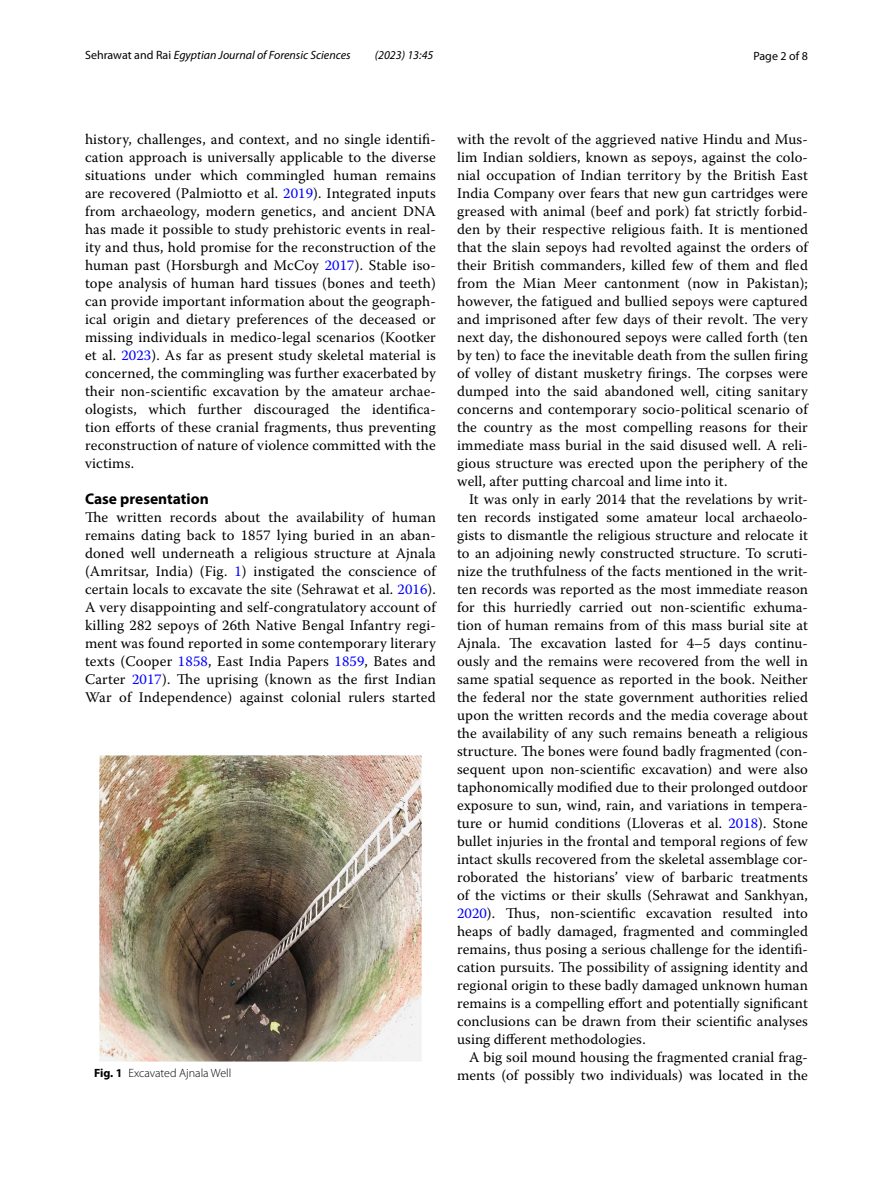
<style>
.page{position:relative;width:893px;height:1187px;background:#fff}
.page>*{position:absolute;margin:0;border:0;box-sizing:border-box;transform-origin:0 0}
.t1{font:700 15.45px "Myriad Pro";color:#000}
.t2{font:14.7px/18px "Warnock Pro";letter-spacing:.01em;color:#000;text-align:justify}
.t3{font:italic 12px "Myriad Pro";color:#000}
.t4{font:300 12px "Myriad Pro";color:#000}
.t5{font:12px "Myriad Pro";color:#000}
.t6{font:700 12px "Myriad Pro";color:#000}
.s1{font-style:normal}
.s2{color:#00f}
</style>
<div class="page">
<img style="left:100px;top:756px;width:321px;height:305px">
<p class="t3" style="left:85px;top:48px;width:267px"><span class="s1">Sehrawat and Rai</span> Egyptian Journal of Forensic Sciences</p>
<p class="t3" style="left:375px;top:48px;width:60px">(2023) 13:45</p>
<p class="t5" style="left:753px;top:48px;width:56px">Page 2 of 8</p>
<p class="t2" style="left:85px;top:130px;width:352px">history, challenges, and context, and no single identifi&shy;cation approach is universally applicable to the diverse situations under which commingled human remains are recovered (Palmiotto et al. <span class="s2">2019</span>). Integrated inputs from archaeology, modern genetics, and ancient DNA has made it possible to study prehistoric events in real&shy;ity and thus, hold promise for the reconstruction of the human past (Horsburgh and McCoy <span class="s2">2017</span>). Stable iso&shy;tope analysis of human hard tissues (bones and teeth) can provide important information about the geograph&shy;ical origin and dietary preferences of the deceased or missing individuals in medico-legal scenarios (Kootker et al. <span class="s2">2023</span>). As far as present study skeletal material is concerned, the commingling was further exacerbated by their non-scientific excavation by the amateur archae&shy;ologists, which further discouraged the identifica&shy;tion efforts of these cranial fragments, thus preventing reconstruction of nature of violence committed with the victims.</p>
<p class="t1" style="left:85px;top:488px;width:125px">Case presentation</p>
<p class="t2" style="left:85px;top:508px;width:352px">The written records about the availability of human remains dating back to 1857 lying buried in an aban&shy;doned well underneath a religious structure at Ajnala (Amritsar, India) (Fig. <span class="s2">1</span>) instigated the conscience of certain locals to excavate the site (Sehrawat et al. <span class="s2">2016</span>).<br>A very disappointing and self-congratulatory account of killing 282 sepoys of 26th Native Bengal Infantry regi&shy;ment was found reported in some contemporary literary texts (Cooper <span class="s2">1858</span>, East India Papers <span class="s2">1859</span>, Bates and Carter <span class="s2">2017</span>). The uprising (known as the first Indian War of Independence) against colonial rulers started</p>
<p class="t2" style="left:457px;top:130px;width:352px">with the revolt of the aggrieved native Hindu and Mus&shy;lim Indian soldiers, known as sepoys, against the colo&shy;nial occupation of Indian territory by the British East India Company over fears that new gun cartridges were greased with animal (beef and pork) fat strictly forbid&shy;den by their respective religious faith. It is mentioned that the slain sepoys had revolted against the orders of their British commanders, killed few of them and fled from the Mian Meer cantonment (now in Pakistan); however, the fatigued and bullied sepoys were captured and imprisoned after few days of their revolt. The very next day, the dishonoured sepoys were called forth (ten by ten) to face the inevitable death from the sullen firing of volley of distant musketry firings. The corpses were dumped into the said abandoned well, citing sanitary concerns and contemporary socio-political scenario of the country as the most compelling reasons for their immediate mass burial in the said disused well. A reli&shy;gious structure was erected upon the periphery of the well, after putting charcoal and lime into it.</p>
<p class="t2" style="left:457px;top:490px;width:352px;text-indent:12px">It was only in early 2014 that the revelations by writ&shy;ten records instigated some amateur local archaeolo&shy;gists to dismantle the religious structure and relocate it to an adjoining newly constructed structure. To scruti&shy;nize the truthfulness of the facts mentioned in the writ&shy;ten records was reported as the most immediate reason for this hurriedly carried out non-scientific exhuma&shy;tion of human remains from of this mass burial site at Ajnala. The excavation lasted for 4–5 days continu&shy;ously and the remains were recovered from the well in same spatial sequence as reported in the book. Neither the federal nor the state government authorities relied upon the written records and the media coverage about the availability of any such remains beneath a religious structure. The bones were found badly fragmented (con&shy;sequent upon non-scientific excavation) and were also taphonomically modified due to their prolonged outdoor exposure to sun, wind, rain, and variations in tempera&shy;ture or humid conditions (Lloveras et al. <span class="s2">2018</span>). Stone bullet injuries in the frontal and temporal regions of few intact skulls recovered from the skeletal assemblage cor&shy;roborated the historians’ view of barbaric treatments of the victims or their skulls (Sehrawat and Sankhyan, <span class="s2">2020</span>). Thus, non-scientific excavation resulted into heaps of badly damaged, fragmented and commingled remains, thus posing a serious challenge for the identifi&shy;cation pursuits. The possibility of assigning identity and regional origin to these badly damaged unknown human remains is a compelling effort and potentially significant conclusions can be drawn from their scientific analyses using different methodologies.</p>
<p class="t2" style="left:469px;top:1048px;width:340px">A big soil mound housing the fragmented cranial frag-</p>
<p class="t4" style="left:128px;top:1066px;width:104px">Excavated Ajnala Well</p>
<p class="t6" style="left:94px;top:1065px;width:30px">Fig. 1</p>
<p class="t2" style="left:457px;top:1066px;width:352px">ments (of possibly two individuals) was located in the</p>
</div>
